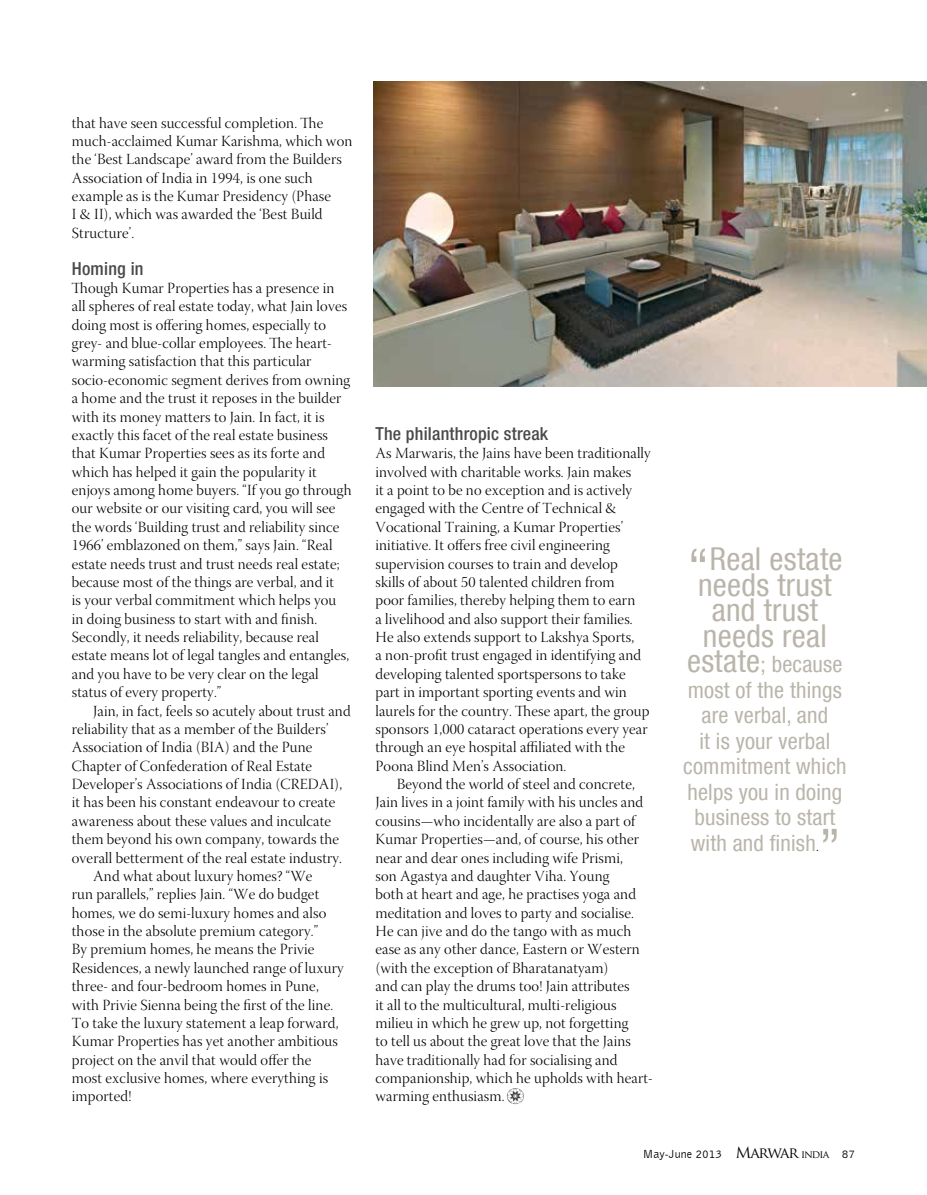
<style>
.page{position:relative;width:927px;height:1195px;background:#fff}
.page>*{position:absolute;margin:0;border:0;box-sizing:border-box;transform-origin:0 0}
.t1{font:condensed 54px "Helvetica Neue LT Com";color:#b9b5aa}
.t2{font:condensed 31.5px/25.5px "Helvetica Neue LT Com";letter-spacing:.01em;color:#b9b5aa;text-align:center}
.t3{font:condensed 22.5px "Helvetica Neue LT Com";letter-spacing:.01em;color:#b9b5aa}
.t4{font:500 condensed 18px "Helvetica Neue LT Com";letter-spacing:.01em;color:#4a4a4d}
.t5{font:15.3px/18.3px "Warnock Pro Light Disp";letter-spacing:.01em;color:#000}
.t6{font:12px "Bell Gothic BT";color:#000}
.s1{font-size:54px}
.s2{font-size:31.5px}
.s3{font-family:"Warnock Pro Light Disp";font-stretch:normal;font-size:15.3px;color:#000}
.s4{font-family:"Trajan Pro";font-size:15px}
.s5{font-family:"Trajan Pro";font-size:10.5px}
</style>
<div class="page">
<svg style="left:507px;top:1088px;width:17px;height:16px"></svg>
<img style="left:374px;top:81px;width:553px;height:306px">
<p class="t5" style="left:72px;top:115px;width:282px">that have seen successful completion. The much-acclaimed Kumar Karishma, which won the ‘Best Landscape’ award from the Builders Association of India in 1994, is one such example as is the Kumar Presidency (Phase<br>I &amp; II), which was awarded the ‘Best Build Structure’.</p>
<p class="t4" style="left:72px;top:257px;width:73px">Homing in</p>
<p class="t5" style="left:72px;top:280px;width:281px">Though Kumar Properties has a presence in all spheres of real estate today, what Jain loves doing most is offering homes, especially to grey- and blue-collar employees. The heart&shy;warming satisfaction that this particular socio-economic segment derives from owning a home and the trust it reposes in the builder with its money matters to Jain. In fact, it is exactly this facet of the real estate business that Kumar Properties sees as its forte and which has helped it gain the popularity it enjoys among home buyers. “If you go through our website or our visiting card, you will see the words ‘Building trust and reliability since 1966’ emblazoned on them,” says Jain. “Real estate needs trust and trust needs real estate; because most of the things are verbal, and it<br>is your verbal commitment which helps you in doing business to start with and finish.<br>Secondly, it needs reliability, because real estate means lot of legal tangles and entangles, and you have to be very clear on the legal status of every property.”</p>
<p class="t5" style="left:93px;top:703px;width:259px">Jain, in fact, feels so acutely about trust and</p>
<p class="t5" style="left:72px;top:721px;width:258px">reliability that as a member of the Builders’</p>
<p class="t5" style="left:72px;top:740px;width:242px">Association of India (BIA) and the Pune</p>
<p class="t5" style="left:72px;top:758px;width:242px">Chapter of Confederation of Real Estate</p>
<p class="t5" style="left:72px;top:776px;width:272px">Developer’s Associations of India (CREDAI),</p>
<p class="t5" style="left:72px;top:795px;width:265px">it has been his constant endeavour to create</p>
<p class="t5" style="left:72px;top:813px;width:261px">awareness about these values and inculcate</p>
<p class="t5" style="left:72px;top:831px;width:269px">them beyond his own company, towards the</p>
<p class="t5" style="left:72px;top:850px;width:272px">overall betterment of the real estate industry.</p>
<p class="t5" style="left:93px;top:868px;width:221px">And what about luxury homes? “We</p>
<p class="t5" style="left:72px;top:887px;width:249px">run parallels,” replies Jain. “We do budget</p>
<p class="t5" style="left:72px;top:905px;width:256px">homes, we do semi-luxury homes and also</p>
<p class="t5" style="left:72px;top:923px;width:248px">those in the absolute premium category.”</p>
<p class="t5" style="left:72px;top:942px;width:244px">By premium homes, he means the Privie</p>
<p class="t5" style="left:72px;top:960px;width:273px">Residences, a newly launched range of luxury</p>
<p class="t5" style="left:72px;top:978px;width:248px">three- and four-bedroom homes in Pune,</p>
<p class="t5" style="left:72px;top:997px;width:263px">with Privie Sienna being the first of the line.</p>
<p class="t5" style="left:72px;top:1015px;width:268px">To take the luxury statement a leap forward,</p>
<p class="t5" style="left:72px;top:1034px;width:268px">Kumar Properties has yet another ambitious</p>
<p class="t5" style="left:72px;top:1052px;width:241px">project on the anvil that would offer the</p>
<p class="t5" style="left:72px;top:1070px;width:258px">most exclusive homes, where everything is</p>
<p class="t5" style="left:72px;top:1089px;width:61px">imported!</p>
<p class="t4" style="left:375px;top:423px;width:174px">The philanthropic streak</p>
<p class="t5" style="left:375px;top:446px;width:277px">As Marwaris, the Jains have been traditionally involved with charitable works. Jain makes<br>it a point to be no exception and is actively engaged with the Centre of Technical &amp; Vocational Training, a Kumar Properties’ initiative. It offers free civil engineering supervision courses to train and develop skills of about 50 talented children from<br>poor families, thereby helping them to earn<br>a livelihood and also support their families.<br>He also extends support to Lakshya Sports,<br>a non-profit trust engaged in identifying and developing talented sportspersons to take part in important sporting events and win laurels for the country. These apart, the group sponsors 1,000 cataract operations every year through an eye hospital affiliated with the Poona Blind Men’s Association.</p>
<p class="t5" style="left:375px;top:776px;width:279px;text-indent:21px">Beyond the world of steel and concrete, Jain lives in a joint family with his uncles and cousins—who incidentally are also a part of Kumar Properties—and, of course, his other near and dear ones including wife Prismi,<br>son Agastya and daughter Viha. Young<br>both at heart and age, he practises yoga and meditation and loves to party and socialise.<br>He can jive and do the tango with as much ease as any other dance, Eastern or Western (with the exception of Bharatanatyam)<br>and can play the drums too! Jain attributes<br>it all to the multicultural, multi-religious milieu in which he grew up, not forgetting<br>to tell us about the great love that the Jains have traditionally had for socialising and companionship, which he upholds with heart&shy;warming enthusiasm.</p>
<h2 class="t2" style="left:687px;top:546px;width:157px"><span class="s1">“</span>Real estate needs trust and trust needs real</h2>
<h3 class="t3" style="left:687px;top:651px;width:157px"><span class="s2">estate</span>; because</h3>
<h3 class="t3" style="left:688px;top:677px;width:156px">most of the things</h3>
<h3 class="t3" style="left:701px;top:702px;width:128px">are verbal, and</h3>
<h3 class="t3" style="left:699px;top:728px;width:132px">it is your verbal</h3>
<h3 class="t3" style="left:683px;top:753px;width:165px">commitment which</h3>
<h3 class="t3" style="left:687px;top:779px;width:156px">helps you in doing</h3>
<h3 class="t3" style="left:694px;top:804px;width:142px">business to start</h3>
<h3 class="t3" style="left:691px;top:830px;width:129px">with and finish<span class="s3">.</span></h3>
<h1 class="t1" style="left:819px;top:816px;width:23px">”</h1>
<p class="t6" style="left:643px;top:1146px;width:214px">May-June 2013 <span class="s4">Marwar</span> <span class="s5">india</span> 87</p>
</div>
